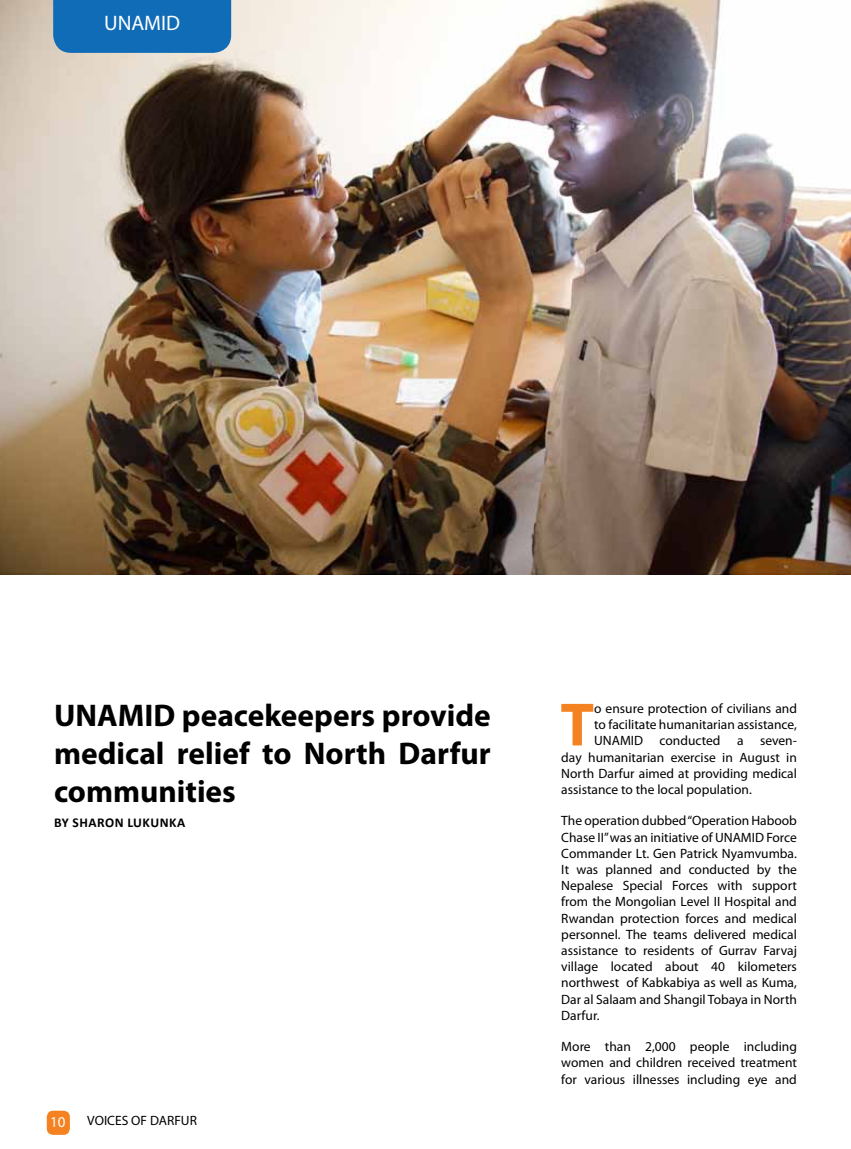
<style>
.page{position:relative;width:851px;height:1149px;background:#fff}
.page>*{position:absolute;margin:0;border:0;box-sizing:border-box;transform-origin:0 0}
.t1{font:700 61.5px "Myriad Pro";color:#f58220}
.t2{font:700 31.5px/37.7px "Myriad Pro";color:#000;text-align:justify}
.t3{font:21px "Myriad Pro";color:#fff}
.t4{font:15px "Myriad Pro";color:#fff}
.t5{font:13.5px/16.2px "Myriad Pro";color:#000;text-align:justify}
.t6{font:700 13.5px "Calibri";letter-spacing:.04em;color:#000}
</style>
<div class="page">
<div style="left:47px;top:1110px;width:23px;height:24px;background:#f58220;border-radius:6px"></div>
<img style="left:0;top:0;width:850px;height:574px">
<div style="left:53px;top:0;width:178px;height:53px;background:#106cb6"></div>
<h3 class="t3" style="left:104px;top:10px;width:78px">UNAMID</h3>
<h2 class="t2" style="left:54px;top:695px;width:438px">UNAMID peacekeepers provide medical relief to North Darfur communities</h2>
<p class="t6" style="left:54px;top:814px;width:132px">BY SHARON LUKUNKA</p>
<p class="t4" style="left:50px;top:1112px;width:17px">10</p>
<p class="t5" style="left:87px;top:1112px;width:111px">VOICES OF DARFUR</p>
<h1 class="t1" style="left:560px;top:684px;width:35px">T</h1>
<p class="t5" style="left:594px;top:700px;width:204px">o ensure protection of civilians and</p>
<p class="t5" style="left:594px;top:716px;width:204px">to facilitate humanitarian assistance,</p>
<p class="t5" style="left:594px;top:732px;width:204px">UNAMID conducted a seven-</p>
<p class="t5" style="left:561px;top:748px;width:237px">day humanitarian exercise in August in</p>
<p class="t5" style="left:561px;top:764px;width:237px">North Darfur aimed at providing medical</p>
<p class="t5" style="left:561px;top:781px;width:192px">assistance to the local population.</p>
<p class="t5" style="left:561px;top:812px;width:237px">The operation dubbed “Operation Haboob Chase II” was an initiative of UNAMID Force Commander Lt. Gen Patrick Nyamvumba.<br>It was planned and conducted by the Nepalese Special Forces with support from the Mongolian Level II Hospital and Rwandan protection forces and medical personnel. The teams delivered medical assistance to residents of Gurrav Farvaj village located about 40 kilometers northwest of Kabkabiya as well as Kuma, Dar al Salaam and Shangil Tobaya in North Darfur.</p>
<p class="t5" style="left:561px;top:1037px;width:237px">More than 2,000 people including women and children received treatment for various illnesses including eye and</p>
</div>
